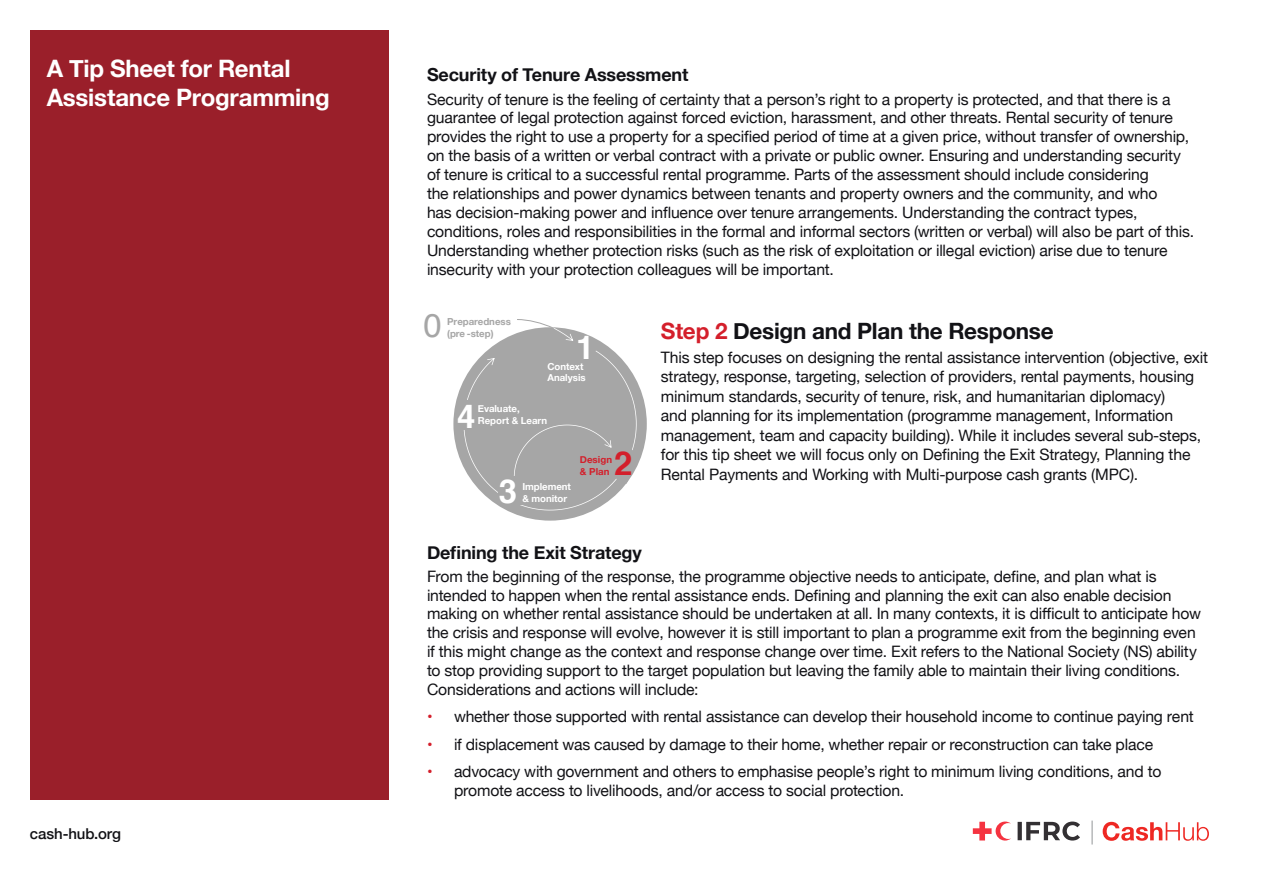
<style>
.page{position:relative;width:1263px;height:893px;background:#fff}
.page>*{position:absolute;margin:0;border:0;box-sizing:border-box;transform-origin:0 0}
.t1{font:700 32.85px "Helvetica";color:#fff}
.t2{font:32.85px "Helvetica";color:#a6a6a6}
.t3{font:700 32.85px "Helvetica";color:#d31f2b}
.t4{font:700 24px/28.8px "Helvetica Neue";letter-spacing:-.01em;color:#fff}
.Body_copy_-_Shadow_b{font:700 22.5px "Helvetica Neue";letter-spacing:-.01em;color:#121216}
.Body_copy_-_Shadow_b-2{font:700 18px "Helvetica Neue";letter-spacing:-.01em;color:#121216}
.red_bullets_copy{font:15.75px/18.9px "Helvetica Neue";letter-spacing:-.01em;color:#121216}
.Body_copy_-_Shadow_b-3{font:15.75px/19.5px "Helvetica Neue";letter-spacing:-.01em;color:#121216}
.t5{font:500 15px "Helvetica Neue";letter-spacing:-.005em;color:#121216}
.t6{font:700 9.75px/11.6px "Helvetica Neue";letter-spacing:-.005em;color:#fff}
.t7{font:700 9.75px/11.6px "Helvetica Neue";letter-spacing:-.005em;color:#a6a6a6}
.t8{font:700 9.75px/11.6px "Helvetica Neue";letter-spacing:.005em;color:#d31f2b}
.s1{color:#d41f2b}
</style>
<div class="page">
<div style="left:31px;top:30px;width:358px;height:769px;background:#9a1f2a"></div>
<div style="left:453px;top:327px;width:194px;height:194px;background:#a6a6a6;border-radius:50%"></div>
<svg style="left:453px;top:351px;width:194px;height:170px"></svg>
<div style="left:498px;top:484px;width:27px;height:21px;background:#a6a6a6"></div>
<svg style="left:516px;top:319px;width:57px;height:22px"></svg>
<svg style="left:973px;top:821px;width:38px;height:19px"></svg>
<svg style="left:1017px;top:821px;width:63px;height:19px"></svg>
<svg style="left:1103px;top:822px;width:106px;height:19px"></svg>
<svg style="left:1092px;top:821px;width:1px;height:23px"></svg>
<p class="t4" style="left:47px;top:55px;width:285px">A Tip Sheet for Rental<br>Assistance Programming</p>
<p class="Body_copy_-_Shadow_b-2" style="left:427px;top:61px;width:263px">Security of Tenure Assessment</p>
<p class="red_bullets_copy" style="left:427px;top:90px;width:769px">Security of tenure is the feeling of certainty that a person’s right to a property is protected, and that there is a guarantee of legal protection against forced eviction, harassment, and other threats. Rental security of tenure provides the right to use a property for a specified period of time at a given price, without transfer of ownership, on the basis of a written or verbal contract with a private or public owner. Ensuring and understanding security of tenure is critical to a successful rental programme. Parts of the assessment should include considering<br>the relationships and power dynamics between tenants and property owners and the community, and who<br>has decision-making power and influence over tenure arrangements. Understanding the contract types, conditions, roles and responsibilities in the formal and informal sectors (written or verbal) will also be part of this.<br>Understanding whether protection risks (such as the risk of exploitation or illegal eviction) arise due to tenure insecurity with your protection colleagues will be important.</p>
<p class="t2" style="left:423px;top:300px;width:20px">0</p>
<p class="t7" style="left:447px;top:316px;width:65px">Preparedness (pre -step)</p>
<p class="t1" style="left:576px;top:321px;width:20px">1</p>
<p class="t6" style="left:547px;top:361px;width:40px">Context<br>Analysis</p>
<p class="t1" style="left:457px;top:389px;width:20px">4</p>
<p class="t6" style="left:478px;top:403px;width:71px">Evaluate,<br>Report &amp; Learn</p>
<p class="t1" style="left:499px;top:465px;width:20px">3</p>
<p class="t6" style="left:522px;top:481px;width:50px">Implement &amp; monitor</p>
<p class="t3" style="left:614px;top:437px;width:20px">2</p>
<p class="t8" style="left:580px;top:454px;width:34px">Design &amp; Plan</p>
<p class="Body_copy_-_Shadow_b" style="left:661px;top:313px;width:394px"><span class="s1">Step 2</span> Design and Plan the Response</p>
<p class="Body_copy_-_Shadow_b-3" style="left:661px;top:348px;width:549px">This step focuses on designing the rental assistance intervention (objective, exit strategy, response, targeting, selection of providers, rental payments, housing minimum standards, security of tenure, risk, and humanitarian diplomacy)<br>and planning for its implementation (programme management, Information management, team and capacity building). While it includes several sub-steps, for this tip sheet we will focus only on Defining the Exit Strategy, Planning the Rental Payments and Working with Multi-purpose cash grants (MPC).</p>
<p class="t5" style="left:30px;top:821px;width:93px">cash-hub.org</p>
<p class="Body_copy_-_Shadow_b-2" style="left:427px;top:538px;width:216px">Defining the Exit Strategy</p>
<p class="red_bullets_copy" style="left:427px;top:567px;width:775px">From the beginning of the response, the programme objective needs to anticipate, define, and plan what is intended to happen when the rental assistance ends. Defining and planning the exit can also enable decision making on whether rental assistance should be undertaken at all. In many contexts, it is difficult to anticipate how the crisis and response will evolve, however it is still important to plan a programme exit from the beginning even if this might change as the context and response change over time. Exit refers to the National Society (NS) ability to stop providing support to the target population but leaving the family able to maintain their living conditions.<br>Considerations and actions will include:</p>
<p class="red_bullets_copy" style="left:427px;top:708px;width:768px"><span class="s1">•</span> whether those supported with rental assistance can develop their household income to continue paying rent</p>
<p class="red_bullets_copy" style="left:427px;top:736px;width:728px"><span class="s1">•</span> if displacement was caused by damage to their home, whether repair or reconstruction can take place</p>
<p class="red_bullets_copy" style="left:454px;top:763px;width:709px;text-indent:-27px"><span class="s1">•</span> advocacy with government and others to emphasise people’s right to minimum living conditions, and to promote access to livelihoods, and/or access to social protection.</p>
</div>
